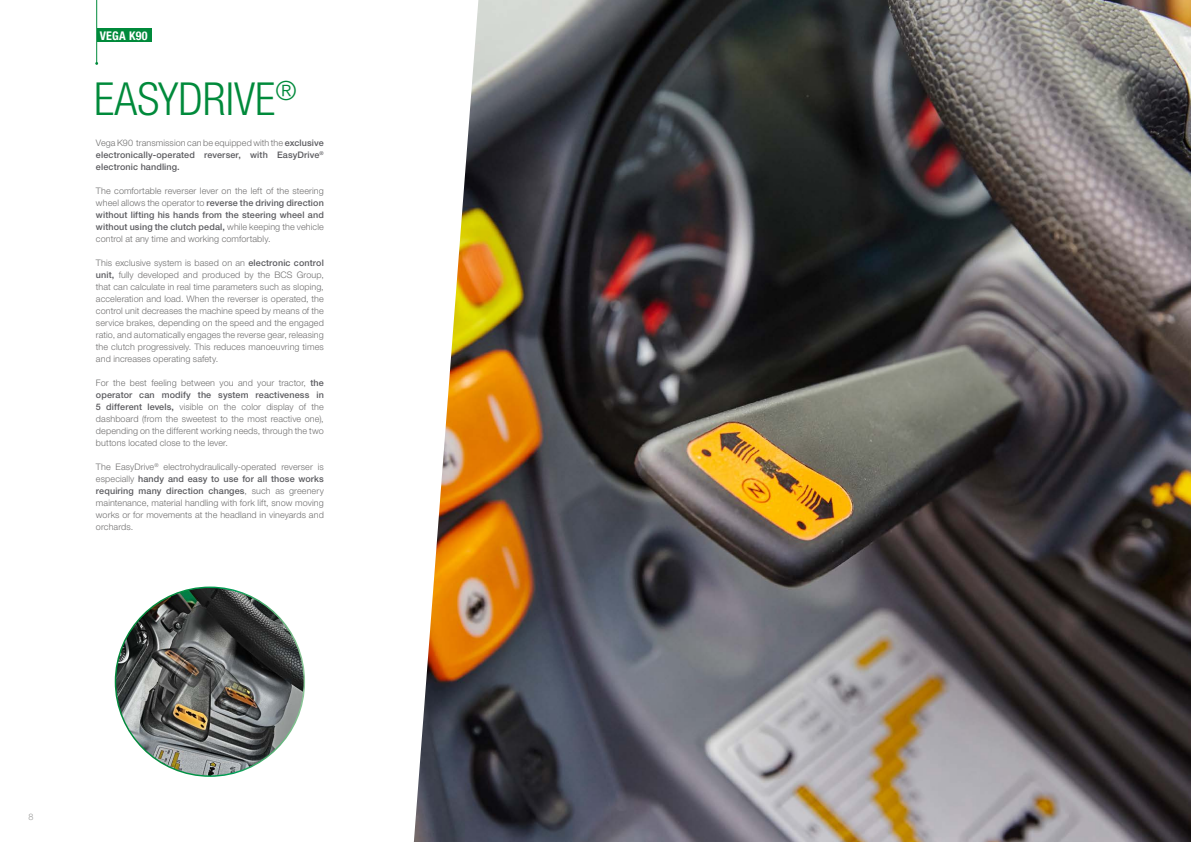
<style>
.page{position:relative;width:1191px;height:842px;background:#fff}
.page>*{position:absolute;margin:0;border:0;box-sizing:border-box;transform-origin:0 0}
.t1{font:300 condensed 45.6px "Helvetica Neue LTW1 G";color:#008a3b}
.t2{font:700 condensed 12px "Helvetica Neue LTW1 G";letter-spacing:.02em;color:#fff}
.t3{font:300 9px/12px "Helvetica Neue LTW1 G";letter-spacing:.01em;color:#706f6f;text-align:justify}
.t4{font:500 9px/12px "Helvetica Neue LTW1 G";letter-spacing:.015em;color:#5b5b5f;text-align:justify}
.t5{font:300 9px "Helvetica Neue LT Std";color:#9d9d9c}
.s1{font-weight:300;color:#706f6f}
.s2{font-weight:500;color:#5b5b5f}
</style>
<div class="page">
<img style="left:414px;top:0;width:777px;height:842px">
<img style="left:115px;top:587px;width:189px;height:189px;border-radius:94px">
<hr style="left:96px;top:0;width:1px;height:64px;background:#008a3b">
<div style="left:97px;top:29px;width:54px;height:13px;background:#008a3b"></div>
<h2 class="t2" style="left:100px;top:28px;width:49px">VEGA K90</h2>
<h1 class="t1" style="left:94px;top:72px;width:204px">EASYDRIVE<sup>®</sup></h1>
<p class="t4" style="left:96px;top:137px;width:229px"><span class="s1">Vega K90 transmission can be equipped with the</span> exclusive electronically-operated reverser, with EasyDrive<sup>® </sup>electronic handling.</p>
<p class="t3" style="left:96px;top:185px;width:229px">The comfortable reverser lever on the left of the steering wheel allows the operator to <span class="s2">reverse the driving direction without lifting his hands from the steering wheel and without using the clutch pedal,</span> while keeping the vehicle control at any time and working comfortably.</p>
<p class="t3" style="left:96px;top:257px;width:229px">This exclusive system is based on an <span class="s2">electronic control unit,</span> fully developed and produced by the BCS Group, that can calculate in real time parameters such as sloping, acceleration and load. When the reverser is operated, the control unit decreases the machine speed by means of the service brakes, depending on the speed and the engaged ratio, and automatically engages the reverse gear, releasing the clutch progressively. This reduces manoeuvring times and increases operating safety.</p>
<p class="t3" style="left:96px;top:377px;width:229px">For the best feeling between you and your tractor, <span class="s2">the operator can modify the system reactiveness in 5 different levels,</span> visible on the color display of the dashboard (from the sweetest to the most reactive one), depending on the different working needs, through the two buttons located close to the lever.</p>
<p class="t3" style="left:96px;top:461px;width:229px">The EasyDrive<sup>®</sup> electrohydraulically-operated reverser is especially <span class="s2">handy and easy to use for all those works requiring many direction changes</span>, such as greenery maintenance, material handling with fork lift, snow moving works or for movements at the headland in vineyards and orchards.</p>
<p class="t5" style="left:28px;top:811px;width:7px">8</p>
</div>
